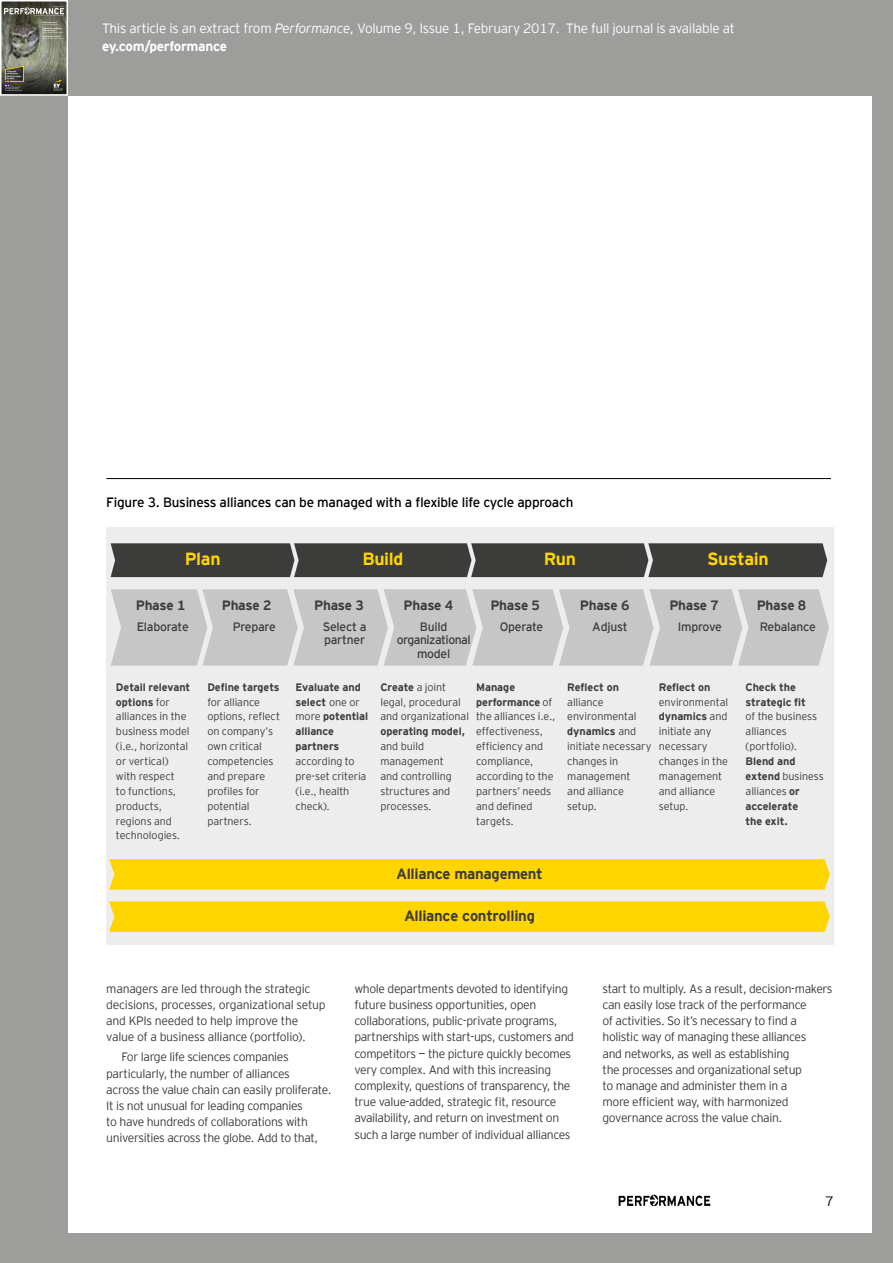
<style>
.page{position:relative;width:893px;height:1263px;background:#9d9d9c}
.page>*{position:absolute;margin:0;border:0;box-sizing:border-box;transform-origin:0 0}
.t1{font:700 17.55px "EY Interstate";letter-spacing:-.02em;color:#ffd500}
.t2{font:700 14.85px "EY Interstate";letter-spacing:-.02em;color:#3c3c3b}
.t3{font:300 13.5px/18px "EY Interstate";letter-spacing:-.02em;color:#fff}
.t4{font:13.5px "EY Interstate";letter-spacing:-.02em;color:#000}
.t5{font:700 13.5px "EY Interstate";letter-spacing:-.02em;color:#3c3c3b}
.t6{font:300 13.5px "EY Interstate";color:#000}
.t7{font:300 12.15px/16.2px "EY Interstate";letter-spacing:-.03em;color:#3c3c3b}
.t8{font:12.15px/13.5px "EY Interstate";letter-spacing:-.02em;color:#3c3c3b}
.t9{font:12.15px/13.5px "EY Interstate";letter-spacing:-.04em;color:#3c3c3b;text-align:center}
.t10{font:300 10.8px/14.9px "EY Interstate";letter-spacing:-.01em;color:#3c3c3b}
.t11{font:700 10.8px/14.9px "EY Interstate";letter-spacing:-.005em;color:#3c3c3b}
.t12{font:700 1.8px/2.1px "EY Interstate";letter-spacing:-.02em;color:#fff}
.s1{font-style:italic}
.s2{font-weight:700}
.s3{font-weight:300}
</style>
<div class="page">
<svg style="left:0;top:0;width:68px;height:96px"></svg>
<div style="left:68px;top:96px;width:804px;height:1136px;background:#fff"></div>
<img style="left:618px;top:1195px;width:93px;height:10px">
<hr style="left:106px;top:478px;width:725px;height:1px;background:#000">
<div style="left:106px;top:527px;width:727px;height:418px;background:#ededed"></div>
<svg style="left:109px;top:859px;width:721px;height:31px"></svg>
<div style="left:109px;top:901px;width:721px;height:31px;background:#ffd500"></div>
<svg style="left:111px;top:589px;width:718px;height:77px"></svg>
<div style="left:111px;top:543px;width:716px;height:34px;background:#3c3c3b"></div>
<p class="t12" style="left:7px;top:71px;width:16px">If you could<br>see the future, would you change the past?</p>
<p class="t12" style="left:42px;top:21px;width:16px">Digital agriculture</p>
<p class="t12" style="left:42px;top:27px;width:21px">Demand-driven planning and forecasting</p>
<p class="t12" style="left:42px;top:35px;width:20px">Activity-based costing</p>
<p class="t3" style="left:102px;top:19px;width:634px">This article is an extract from <span class="s1">Performance</span>, Volume 9, Issue 1, February 2017. The full journal is available at <span class="s2">ey.com/performance</span></p>
<p class="t4" style="left:106px;top:493px;width:469px">Figure 3. Business alliances can be managed with a flexible life cycle approach</p>
<h1 class="t1" style="left:185px;top:546px;width:37px">Plan</h1>
<h1 class="t1" style="left:362px;top:546px;width:43px">Build</h1>
<h1 class="t1" style="left:544px;top:546px;width:34px">Run</h1>
<h1 class="t1" style="left:707px;top:546px;width:63px">Sustain</h1>
<p class="t5" style="left:136px;top:596px;width:51px">Phase 1</p>
<p class="t5" style="left:222px;top:596px;width:51px">Phase 2</p>
<p class="t5" style="left:314px;top:596px;width:51px">Phase 3</p>
<p class="t5" style="left:404px;top:596px;width:51px">Phase 4</p>
<p class="t5" style="left:490px;top:596px;width:51px">Phase 5</p>
<p class="t5" style="left:580px;top:596px;width:51px">Phase 6</p>
<p class="t5" style="left:669px;top:596px;width:51px">Phase 7</p>
<p class="t5" style="left:757px;top:596px;width:51px">Phase 8</p>
<p class="t8" style="left:233px;top:619px;width:45px">Prepare</p>
<p class="t8" style="left:323px;top:619px;width:45px">Select a partner</p>
<p class="t8" style="left:420px;top:619px;width:29px">Build</p>
<p class="t8" style="left:500px;top:619px;width:45px">Operate</p>
<p class="t8" style="left:592px;top:619px;width:37px">Adjust</p>
<p class="t8" style="left:678px;top:619px;width:46px">Improve</p>
<p class="t8" style="left:760px;top:619px;width:58px">Rebalance</p>
<p class="t8" style="left:137px;top:619px;width:53px">Elaborate</p>
<p class="t9" style="left:397px;top:632px;width:75px">organizational model</p>
<p class="t10" style="left:116px;top:679px;width:76px"><span class="s2">Detail relevant options</span> for alliances in the business model (i.e., horizontal or vertical) with respect<br>to functions, products, regions and technologies.</p>
<p class="t11" style="left:207px;top:679px;width:74px">Define targets</p>
<p class="t10" style="left:207px;top:694px;width:74px">for alliance options, reflect on company’s own critical competencies and prepare profiles for potential partners.</p>
<p class="t11" style="left:295px;top:679px;width:74px">Evaluate and select <span class="s3">one or more</span> potential alliance partners</p>
<p class="t10" style="left:295px;top:753px;width:72px">according to pre-set criteria (i.e., health check).</p>
<p class="t10" style="left:380px;top:679px;width:90px"><span class="s2">Create</span> a joint legal, procedural and organizational</p>
<p class="t11" style="left:380px;top:723px;width:86px">operating model,</p>
<p class="t10" style="left:380px;top:738px;width:73px">and build management and controlling structures and processes.</p>
<p class="t10" style="left:476px;top:679px;width:81px"><span class="s2">Manage performance</span> of the alliances i.e., effectiveness, efficiency and compliance, according to the partners’ needs and defined targets.</p>
<p class="t11" style="left:567px;top:679px;width:53px">Reflect on</p>
<p class="t10" style="left:567px;top:694px;width:86px">alliance environmental <span class="s2">dynamics</span> and initiate necessary changes in management<br>and alliance setup.</p>
<p class="t11" style="left:659px;top:679px;width:53px">Reflect on</p>
<p class="t10" style="left:659px;top:694px;width:71px">environmental <span class="s2">dynamics</span> and initiate any necessary changes in the management and alliance setup.</p>
<p class="t2" style="left:396px;top:863px;width:148px">Alliance management</p>
<p class="t2" style="left:404px;top:905px;width:132px">Alliance controlling</p>
<p class="t11" style="left:746px;top:679px;width:62px">Check the strategic fit</p>
<p class="t10" style="left:746px;top:709px;width:73px">of the business alliances (portfolio).</p>
<p class="t11" style="left:746px;top:753px;width:80px">Blend and extend <span class="s3">business alliances</span> or accelerate<br>the exit.</p>
<p class="t7" style="left:106px;top:980px;width:221px">managers are led through the strategic decisions, processes, organizational setup and KPIs needed to help improve the value of a business alliance (portfolio).</p>
<p class="t7" style="left:106px;top:1048px;width:227px;text-indent:15px">For large life sciences companies particularly, the number of alliances<br>across the value chain can easily proliferate.<br>It is not unusual for leading companies<br>to have hundreds of collaborations with universities across the globe. Add to that,</p>
<p class="t7" style="left:354px;top:980px;width:221px">whole departments devoted to identifying future business opportunities, open collaborations, public-private programs, partnerships with start-ups, customers and competitors — the picture quickly becomes very complex. And with this increasing complexity, questions of transparency, the true value-added, strategic fit, resource availability, and return on investment on such a large number of individual alliances</p>
<p class="t7" style="left:603px;top:980px;width:231px">start to multiply. As a result, decision-makers can easily lose track of the performance<br>of activities. So it’s necessary to find a holistic way of managing these alliances<br>and networks, as well as establishing<br>the processes and organizational setup<br>to manage and administer them in a<br>more efficient way, with harmonized governance across the value chain.</p>
<p class="t6" style="left:825px;top:1191px;width:10px">7</p>
</div>
